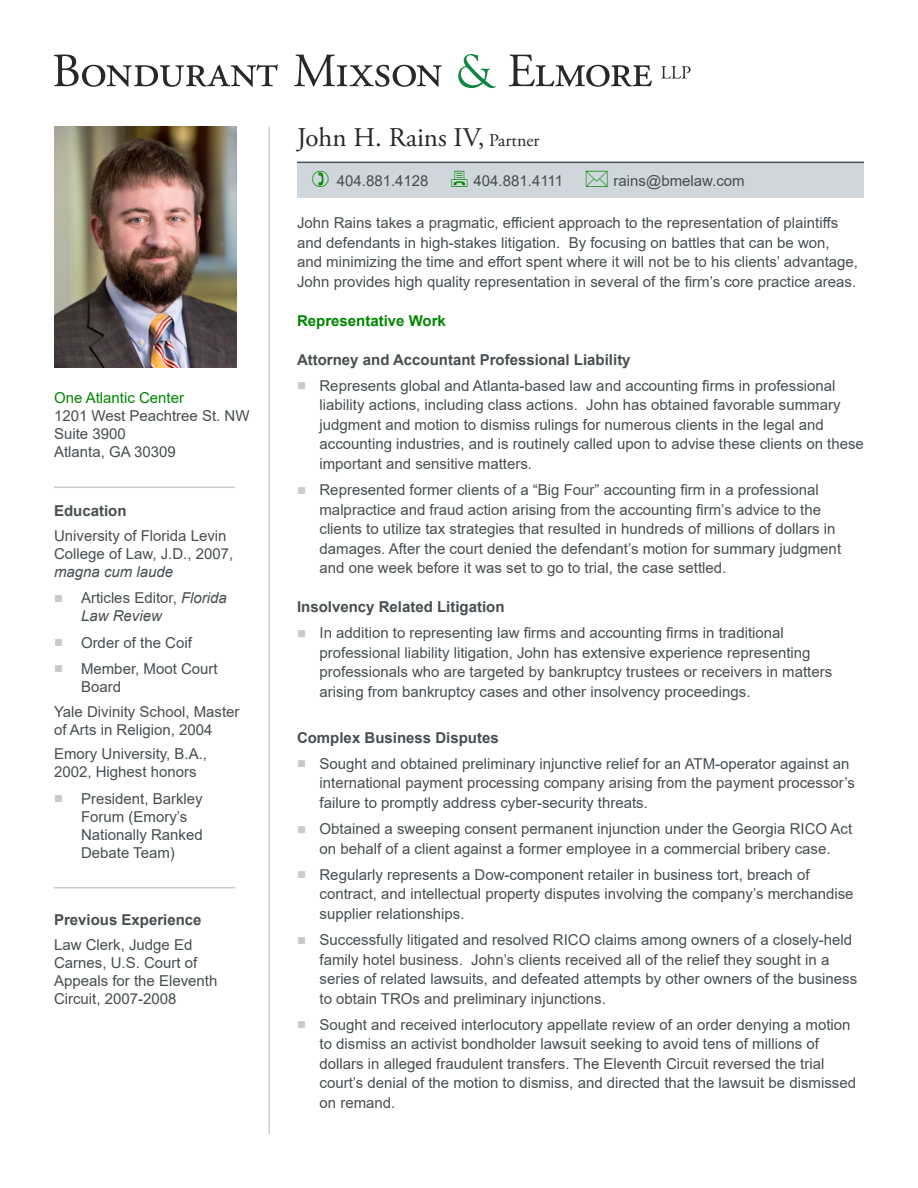
<style>
.page{position:relative;width:918px;height:1188px;background:#fff}
.page>*{position:absolute;margin:0;border:0;box-sizing:border-box;transform-origin:0 0}
.t1{font:27px "Adobe Garamond Pro";color:#262829}
.t2{font:15px/19.5px "Arial";color:#474e51}
.t3{font:700 15px "Arial";color:#474e51}
.t4{font:italic 15px/18px "Arial";color:#474e51}
.t5{font:700 15px "Arial";color:#008600}
.t6{font:15px "Arial";color:#008600}
.s1{font-style:italic}
.s2{font-style:normal;color:#c9cacc}
.s3{font-style:normal}
.s4{color:#c9cacc}
.s5{font-size:18px}
</style>
<div class="page">
<div style="left:297px;top:162px;width:567px;height:36px;background:#cfd7dc"></div>
<hr style="left:297px;top:162px;width:567px;height:1px;background:#45555f">
<img style="left:54px;top:127px;width:182px;height:241px">
<hr style="left:268px;top:127px;width:2px;height:1007px;background:#c9cacc">
<hr style="left:54px;top:487px;width:181px;height:1px;background:#c9cacc">
<hr style="left:54px;top:887px;width:181px;height:1px;background:#c9cacc">
<svg style="left:54px;top:55px;width:224px;height:32px"></svg>
<svg style="left:294px;top:55px;width:148px;height:32px"></svg>
<svg style="left:509px;top:55px;width:143px;height:32px"></svg>
<svg style="left:458px;top:54px;width:38px;height:34px"></svg>
<svg style="left:661px;top:66px;width:30px;height:13px"></svg>
<p class="t6" style="left:54px;top:388px;width:132px">One Atlantic Center</p>
<p class="t2" style="left:54px;top:406px;width:197px">1201 West Peachtree St. NW</p>
<p class="t2" style="left:54px;top:424px;width:73px">Suite 3900</p>
<p class="t2" style="left:54px;top:442px;width:123px">Atlanta, GA 30309</p>
<p class="t3" style="left:54px;top:501px;width:74px">Education</p>
<p class="t2" style="left:54px;top:527px;width:181px;line-height:18px">University of Florida Levin<br>College of Law, J.D., 2007, <span class="s1">magna cum laude</span></p>
<p class="t4" style="left:81px;top:589px;width:147px;text-indent:-27px"><span class="s2">■</span> <span class="s3">Articles Editor,</span> Florida<br>Law Review</p>
<p class="t2" style="left:54px;top:633px;width:139px"><span class="s4">■</span> Order of the Coif</p>
<p class="t2" style="left:81px;top:660px;width:138px;line-height:18px;text-indent:-27px"><span class="s4">■</span> Member, Moot Court<br>Board</p>
<p class="t2" style="left:54px;top:702px;width:187px;line-height:18px">Yale Divinity School, Master of Arts in Religion, 2004</p>
<p class="t2" style="left:54px;top:745px;width:155px;line-height:18px">Emory University, B.A.,<br>2002, Highest honors</p>
<p class="t2" style="left:81px;top:789px;width:123px;line-height:18px;text-indent:-27px"><span class="s4">■</span> President, Barkley<br>Forum (Emory’s<br>Nationally Ranked<br>Debate Team)</p>
<p class="t3" style="left:54px;top:909px;width:149px">Previous Experience</p>
<p class="t2" style="left:54px;top:936px;width:165px;line-height:18px">Law Clerk, Judge Ed<br>Carnes, U.S. Court of<br>Appeals for the Eleventh<br>Circuit, 2007-2008</p>
<p class="t1" style="left:297px;top:122px;width:244px">John H. Rains IV, <span class="s5">Partner</span></p>
<p class="t2" style="left:337px;top:171px;width:93px">404.881.4128</p>
<p class="t2" style="left:474px;top:171px;width:91px">404.881.4111</p>
<p class="t2" style="left:614px;top:171px;width:133px">rains@bmelaw.com</p>
<p class="t2" style="left:297px;top:213px;width:563px">John Rains takes a pragmatic, efficient approach to the representation of plaintiffs and defendants in high-stakes litigation. By focusing on battles that can be won, and minimizing the time and effort spent where it will not be to his clients’ advantage, John provides high quality representation in several of the firm’s core practice areas.</p>
<p class="t5" style="left:297px;top:310px;width:150px">Representative Work</p>
<p class="t3" style="left:297px;top:349px;width:335px">Attorney and Accountant Professional Liability</p>
<p class="t2" style="left:320px;top:376px;width:546px;text-indent:-22px"><span class="s4">■</span> Represents global and Atlanta-based law and accounting firms in professional liability actions, including class actions. John has obtained favorable summary judgment and motion to dismiss rulings for numerous clients in the legal and accounting industries, and is routinely called upon to advise these clients on these important and sensitive matters.</p>
<p class="t2" style="left:320px;top:480px;width:523px;text-indent:-22px"><span class="s4">■</span> Represented former clients of a “Big Four” accounting firm in a professional malpractice and fraud action arising from the accounting firm’s advice to the clients to utilize tax strategies that resulted in hundreds of millions of dollars in damages. After the court denied the defendant’s motion for summary judgment and one week before it was set to go to trial, the case settled.</p>
<p class="t3" style="left:297px;top:596px;width:209px">Insolvency Related Litigation</p>
<p class="t2" style="left:320px;top:623px;width:514px;text-indent:-22px"><span class="s4">■</span> In addition to representing law firms and accounting firms in traditional professional liability litigation, John has extensive experience representing professionals who are targeted by bankruptcy trustees or receivers in matters arising from bankruptcy cases and other insolvency proceedings.</p>
<p class="t3" style="left:297px;top:727px;width:203px">Complex Business Disputes</p>
<p class="t2" style="left:320px;top:754px;width:537px;text-indent:-22px"><span class="s4">■</span> Sought and obtained preliminary injunctive relief for an ATM-operator against an international payment processing company arising from the payment processor’s failure to promptly address cyber-security threats.</p>
<p class="t2" style="left:297px;top:819px;width:557px;text-align:center"><span class="s4">■</span> Obtained a sweeping consent permanent injunction under the Georgia RICO Act on behalf of a client against a former employee in a commercial bribery case.</p>
<p class="t2" style="left:320px;top:865px;width:536px;text-indent:-22px"><span class="s4">■</span> Regularly represents a Dow-component retailer in business tort, breach of contract, and intellectual property disputes involving the company’s merchandise supplier relationships.</p>
<p class="t2" style="left:320px;top:930px;width:539px;text-indent:-22px"><span class="s4">■</span> Successfully litigated and resolved RICO claims among owners of a closely-held family hotel business. John’s clients received all of the relief they sought in a series of related lawsuits, and defeated attempts by other owners of the business to obtain TROs and preliminary injunctions.</p>
<p class="t2" style="left:320px;top:1015px;width:538px;text-indent:-22px"><span class="s4">■</span> Sought and received interlocutory appellate review of an order denying a motion to dismiss an activist bondholder lawsuit seeking to avoid tens of millions of dollars in alleged fraudulent transfers. The Eleventh Circuit reversed the trial court’s denial of the motion to dismiss, and directed that the lawsuit be dismissed on remand.</p>
</div>
